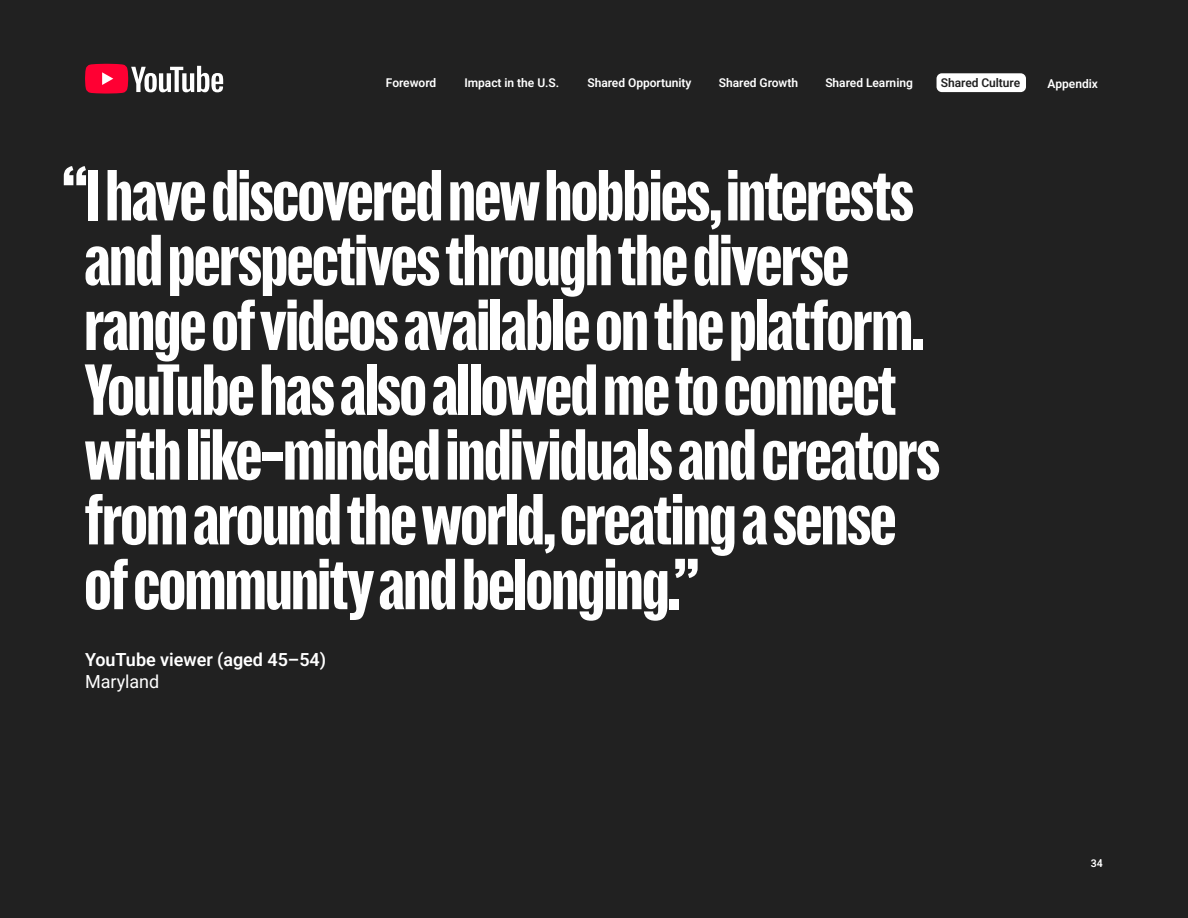
<style>
.page{position:relative;width:1188px;height:918px;background:#212121}
.page>*{position:absolute;margin:0;border:0;box-sizing:border-box;transform-origin:0 0}
.t1{font:800 72px/64.8px "You Tube Display";color:#fff}
.t2{font:18px/22.5px "Roboto";color:#fff}
.t3{font:12px "Roboto";color:#fff}
.t4{font:12px "Roboto";color:#212121}
.t5{font:10.5px "Roboto";color:#fff}
</style>
<div class="page">
<svg style="left:85px;top:64px;width:138px;height:30px"></svg>
<div style="left:937px;top:73px;width:89px;height:19px;background:#fff;border-radius:5px"></div>
<p class="t3" style="left:386px;top:75px;width:52px">Foreword</p>
<p class="t3" style="left:464px;top:74px;width:96px">Impact in the U.S.</p>
<p class="t3" style="left:587px;top:74px;width:106px">Shared Opportunity</p>
<p class="t3" style="left:719px;top:74px;width:81px">Shared Growth</p>
<p class="t3" style="left:825px;top:74px;width:89px">Shared Learning</p>
<p class="t4" style="left:941px;top:74px;width:81px">Shared Culture</p>
<p class="t3" style="left:1048px;top:75px;width:52px">Appendix</p>
<p class="t1" style="left:85px;top:162px;width:856px;text-indent:-22px">“I have discovered new hobbies, interests and perspectives through the diverse range of videos available on the platform.<br>YouTube has also allowed me to connect with like-minded individuals and creators from around the world, creating a sense of community and belonging.”</p>
<p class="t2" style="left:85px;top:647px;width:243px">YouTube viewer (aged 45–54)<br>Maryland</p>
<p class="t5" style="left:1091px;top:856px;width:14px">34</p>
</div>
